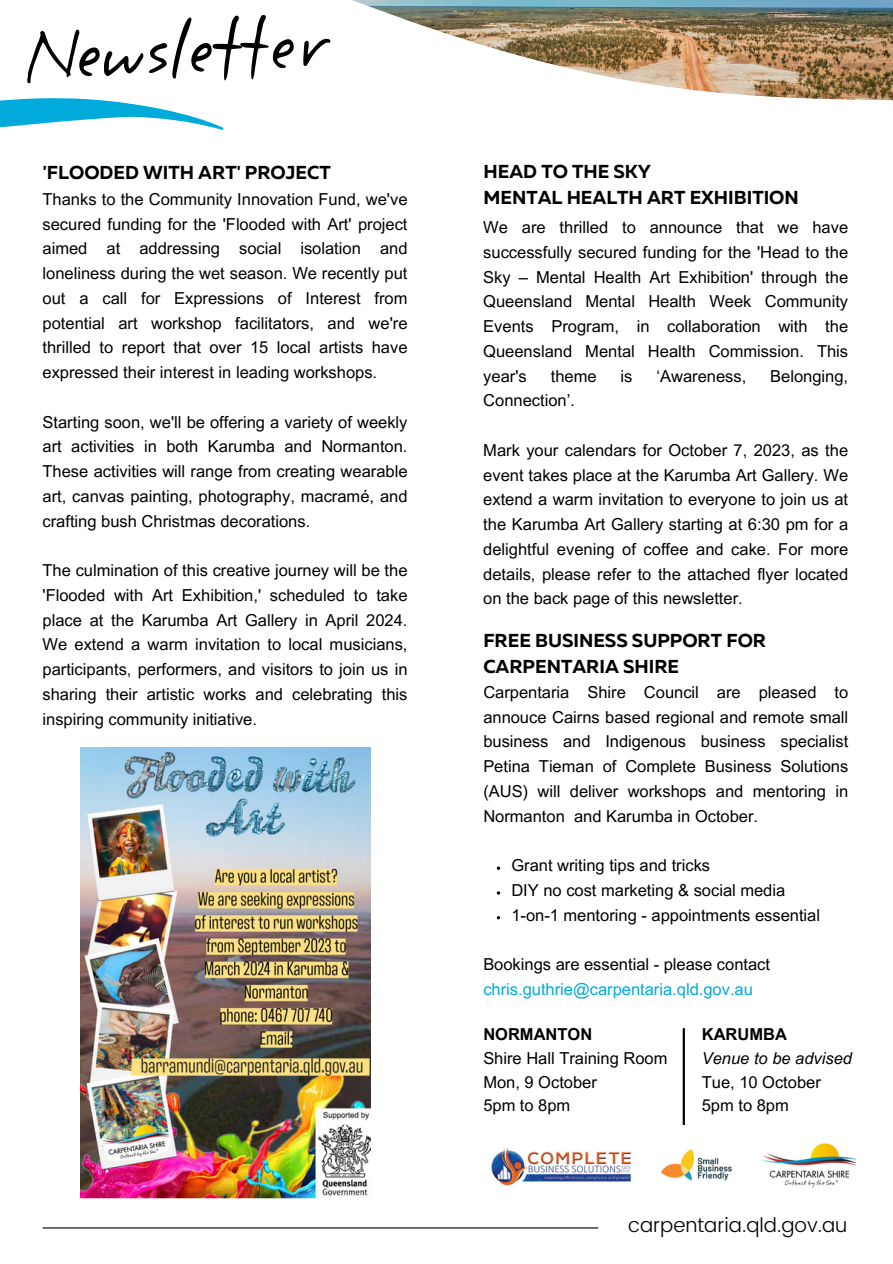
<style>
.page{position:relative;width:893px;height:1264px;background:#fff}
.page>*{position:absolute;margin:0;border:0;box-sizing:border-box;transform-origin:0 0}
.t1{font:300 19.95px "Poppins";color:#000}
.t2{font:700 18.75px "Muller";color:#000}
.t3{font:16.5px/24.8px "Arial MT Pro";color:#000;text-align:justify}
.t4{font:16.5px "Arial MT Pro";color:#00aadb}
.t5{font:700 16.5px "Arial MT Pro";color:#000}
.t6{font:italic 16.5px "Arial MT Pro";color:#000}
</style>
<div class="page">
<img style="left:360px;top:0;width:532px;height:101px">
<svg style="left:0;top:0;width:360px;height:130px"></svg>
<hr style="left:43px;top:1227px;width:555px;height:1px;background:#000">
<img style="left:80px;top:748px;width:290px;height:450px">
<hr style="left:682px;top:1028px;width:3px;height:96px;background:#000">
<img style="left:491px;top:1143px;width:364px;height:45px">
<p class="t2" style="left:43px;top:165px;width:289px">'FLOODED WITH ART' PROJECT</p>
<p class="t3" style="left:43px;top:189px;width:366px">Thanks to the Community Innovation Fund, we've secured funding for the 'Flooded with Art' project aimed at addressing social isolation and loneliness during the wet season. We recently put out a call for Expressions of Interest from potential art workshop facilitators, and we're thrilled to report that over 15 local artists have expressed their interest in leading workshops.</p>
<p class="t3" style="left:43px;top:411px;width:366px">Starting soon, we'll be offering a variety of weekly art activities in both Karumba and Normanton.<br>These activities will range from creating wearable art, canvas painting, photography, macramé, and crafting bush Christmas decorations.</p>
<p class="t3" style="left:43px;top:560px;width:366px">The culmination of this creative journey will be the 'Flooded with Art Exhibition,' scheduled to take place at the Karumba Art Gallery in April 2024.<br>We extend a warm invitation to local musicians, participants, performers, and visitors to join us in sharing their artistic works and celebrating this inspiring community initiative.</p>
<p class="t2" style="left:483px;top:163px;width:169px">HEAD TO THE SKY</p>
<p class="t2" style="left:483px;top:189px;width:317px">MENTAL HEALTH ART EXHIBITION</p>
<p class="t3" style="left:483px;top:217px;width:366px">We are thrilled to announce that we have successfully secured funding for the 'Head to the Sky – Mental Health Art Exhibition' through the Queensland Mental Health Week Community Events Program, in collaboration with the Queensland Mental Health Commission. This year's</p>
<p class="t3" style="left:550px;top:365px;width:47px">theme</p>
<p class="t3" style="left:620px;top:365px;width:13px">is</p>
<p class="t3" style="left:656px;top:365px;width:91px">‘Awareness,</p>
<p class="t3" style="left:770px;top:365px;width:79px">Belonging,</p>
<p class="t3" style="left:483px;top:390px;width:93px">Connection’.</p>
<p class="t3" style="left:483px;top:440px;width:366px">Mark your calendars for October 7, 2023, as the event takes place at the Karumba Art Gallery. We extend a warm invitation to everyone to join us at the Karumba Art Gallery starting at 6:30 pm for a delightful evening of coffee and cake. For more details, please refer to the attached flyer located on the back page of this newsletter.</p>
<p class="t2" style="left:483px;top:633px;width:284px">FREE BUSINESS SUPPORT FOR</p>
<p class="t2" style="left:483px;top:658px;width:197px">CARPENTARIA SHIRE</p>
<p class="t3" style="left:483px;top:681px;width:366px">Carpentaria Shire Council are pleased to annouce Cairns based regional and remote small business and Indigenous business specialist Petina Tieman of Complete Business Solutions (AUS) will deliver workshops and mentoring in Normanton and Karumba in October.</p>
<p class="t3" style="left:511px;top:855px;width:200px">Grant writing tips and tricks</p>
<p class="t3" style="left:511px;top:879px;width:275px">DIY no cost marketing &amp; social media</p>
<p class="t3" style="left:511px;top:904px;width:310px">1-on-1 mentoring - appointments essential</p>
<p class="t3" style="left:483px;top:953px;width:288px">Bookings are essential - please contact</p>
<p class="t4" style="left:483px;top:982px;width:271px">chris.guthrie@carpentaria.qld.gov.au</p>
<p class="t5" style="left:483px;top:1028px;width:110px">NORMANTON</p>
<p class="t3" style="left:483px;top:1047px;width:186px">Shire Hall Training Room</p>
<p class="t3" style="left:483px;top:1071px;width:115px">Mon, 9 October</p>
<p class="t3" style="left:483px;top:1094px;width:88px">5pm to 8pm</p>
<p class="t5" style="left:701px;top:1028px;width:87px">KARUMBA</p>
<p class="t6" style="left:701px;top:1051px;width:152px">Venue to be advised</p>
<p class="t3" style="left:701px;top:1071px;width:121px">Tue, 10 October</p>
<p class="t3" style="left:701px;top:1094px;width:88px">5pm to 8pm</p>
<p class="t1" style="left:628px;top:1213px;width:221px">carpentaria.qld.gov.au</p>
</div>
